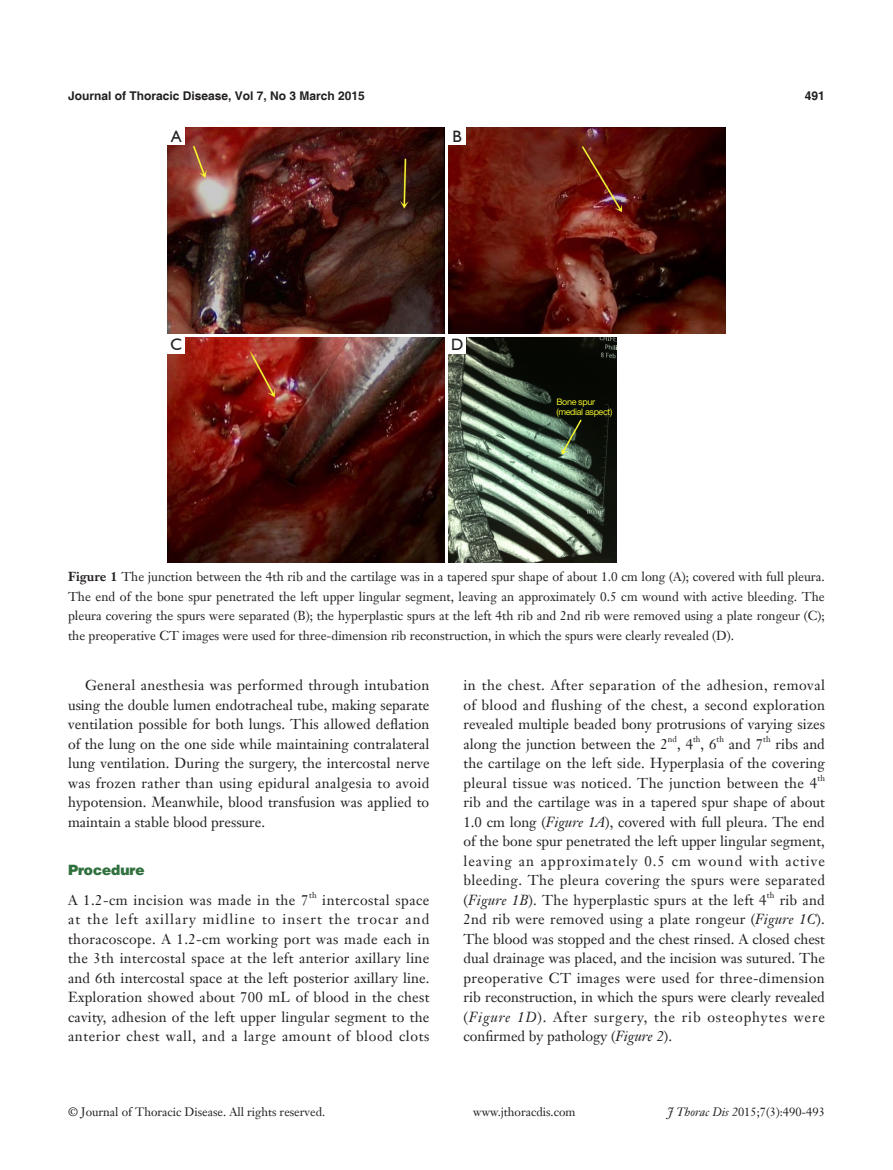
<style>
.page{position:relative;width:893px;height:1170px;background:#fff}
.page>*{position:absolute;margin:0;border:0;box-sizing:border-box;transform-origin:0 0}
.t1{font:16.5px "Humanist 521 BT";color:#231f20}
.t2{font:14.25px/19.5px "Janson Text LT";letter-spacing:.015em;color:#231f20;text-align:justify}
.一级标题-6_5{font:900 14.25px "Helvetica";color:#30703e}
.t3{font:12.75px/19.5px "Janson Text LT";color:#231f20;text-align:justify}
.t4{font:12px "Janson Text LT";color:#231f20}
.t5{font:700 12px "Helvetica";color:#231f20}
.t6{font:9px/10.5px "Helvetica Neue LT Pro";letter-spacing:-.04em;color:#eced2d}
.t7{font:8.25px "Janson Text LT";color:#231f20}
.s1{font-weight:700}
.s2{font-style:italic}
</style>
<div class="page">
<img style="left:449px;top:338px;width:168px;height:224px">
<img style="left:168px;top:128px;width:276px;height:205px">
<img style="left:449px;top:128px;width:276px;height:205px">
<img style="left:168px;top:338px;width:276px;height:224px">
<div style="left:168px;top:128px;width:17px;height:17px;background:#fff"></div>
<div style="left:168px;top:336px;width:17px;height:17px;background:#fff"></div>
<div style="left:449px;top:128px;width:17px;height:17px;background:#fff"></div>
<div style="left:449px;top:336px;width:17px;height:17px;background:#fff"></div>
<p class="t5" style="left:68px;top:88px;width:298px">Journal of Thoracic Disease, Vol 7, No 3 March 2015</p>
<p class="t5" style="left:805px;top:88px;width:22px">491</p>
<p class="t1" style="left:171px;top:126px;width:12px">A</p>
<p class="t1" style="left:171px;top:334px;width:13px">C</p>
<p class="t1" style="left:452px;top:126px;width:11px">B</p>
<p class="t1" style="left:451px;top:334px;width:14px">D</p>
<p class="t6" style="left:556px;top:396px;width:57px">Bone spur (medial aspect)</p>
<p class="t3" style="left:68px;top:566px;width:758px"><span class="s1">Figure 1</span> The junction between the 4th rib and the cartilage was in a tapered spur shape of about 1.0 cm long (A); covered with full pleura.<br>The end of the bone spur penetrated the left upper lingular segment, leaving an approximately 0.5 cm wound with active bleeding. The pleura covering the spurs were separated (B); the hyperplastic spurs at the left 4th rib and 2nd rib were removed using a plate rongeur (C); the preoperative CT images were used for three-dimension rib reconstruction, in which the spurs were clearly revealed (D).</p>
<p class="t2" style="left:68px;top:675px;width:363px;text-indent:17px">General anesthesia was performed through intubation using the double lumen endotracheal tube, making separate ventilation possible for both lungs. This allowed deflation of the lung on the one side while maintaining contralateral lung ventilation. During the surgery, the intercostal nerve was frozen rather than using epidural analgesia to avoid hypotension. Meanwhile, blood transfusion was applied to maintain a stable blood pressure.</p>
<p class="一级标题-6_5" style="left:68px;top:861px;width:78px">Procedure</p>
<p class="t2" style="left:68px;top:889px;width:242px">A 1.2-cm incision was made in the 7</p>
<p class="t7" style="left:309px;top:889px;width:9px">th</p>
<p class="t2" style="left:68px;top:889px;width:363px;text-indent:254px">intercostal space at the left axillary midline to insert the trocar and thoracoscope. A 1.2-cm working port was made each in the 3th intercostal space at the left anterior axillary line and 6th intercostal space at the left posterior axillary line.<br>Exploration showed about 700 mL of blood in the chest cavity, adhesion of the left upper lingular segment to the anterior chest wall, and a large amount of blood clots</p>
<p class="t2" style="left:463px;top:675px;width:363px">in the chest. After separation of the adhesion, removal of blood and flushing of the chest, a second exploration revealed multiple beaded bony protrusions of varying sizes along the junction between the 2</p>
<p class="t7" style="left:668px;top:733px;width:11px">nd</p>
<p class="t2" style="left:677px;top:733px;width:18px">, 4</p>
<p class="t7" style="left:693px;top:733px;width:9px">th</p>
<p class="t2" style="left:700px;top:733px;width:18px">, 6</p>
<p class="t7" style="left:717px;top:733px;width:9px">th</p>
<p class="t2" style="left:729px;top:733px;width:36px">and 7</p>
<p class="t7" style="left:763px;top:733px;width:9px">th</p>
<p class="t2" style="left:463px;top:733px;width:363px;text-indent:312px">ribs and the cartilage on the left side. Hyperplasia of the covering pleural tissue was noticed. The junction between the 4</p>
<p class="t7" style="left:817px;top:772px;width:9px">th</p>
<p class="t2" style="left:463px;top:792px;width:363px">rib and the cartilage was in a tapered spur shape of about 1.0 cm long (<span class="s2">Figure 1A</span>), covered with full pleura. The end of the bone spur penetrated the left upper lingular segment, leaving an approximately 0.5 cm wound with active bleeding. The pleura covering the spurs were separated (<span class="s2">Figure 1B</span>). The hyperplastic spurs at the left 4</p>
<p class="t7" style="left:767px;top:889px;width:9px">th</p>
<p class="t2" style="left:463px;top:889px;width:363px;text-indent:316px">rib and 2nd rib were removed using a plate rongeur (<span class="s2">Figure 1C</span>).<br>The blood was stopped and the chest rinsed. A closed chest dual drainage was placed, and the incision was sutured. The preoperative CT images were used for three-dimension rib reconstruction, in which the spurs were clearly revealed (<span class="s2">Figure 1D</span>). After surgery, the rib osteophytes were confirmed by pathology (<span class="s2">Figure 2</span>).</p>
<p class="t4" style="left:68px;top:1104px;width:259px">© Journal of Thoracic Disease. All rights reserved.</p>
<p class="t4" style="left:473px;top:1104px;width:104px">www.jthoracdis.com</p>
<p class="t4" style="left:667px;top:1104px;width:159px"><span class="s2">J Thorac Dis 2</span>015;7(3):490-493</p>
</div>
